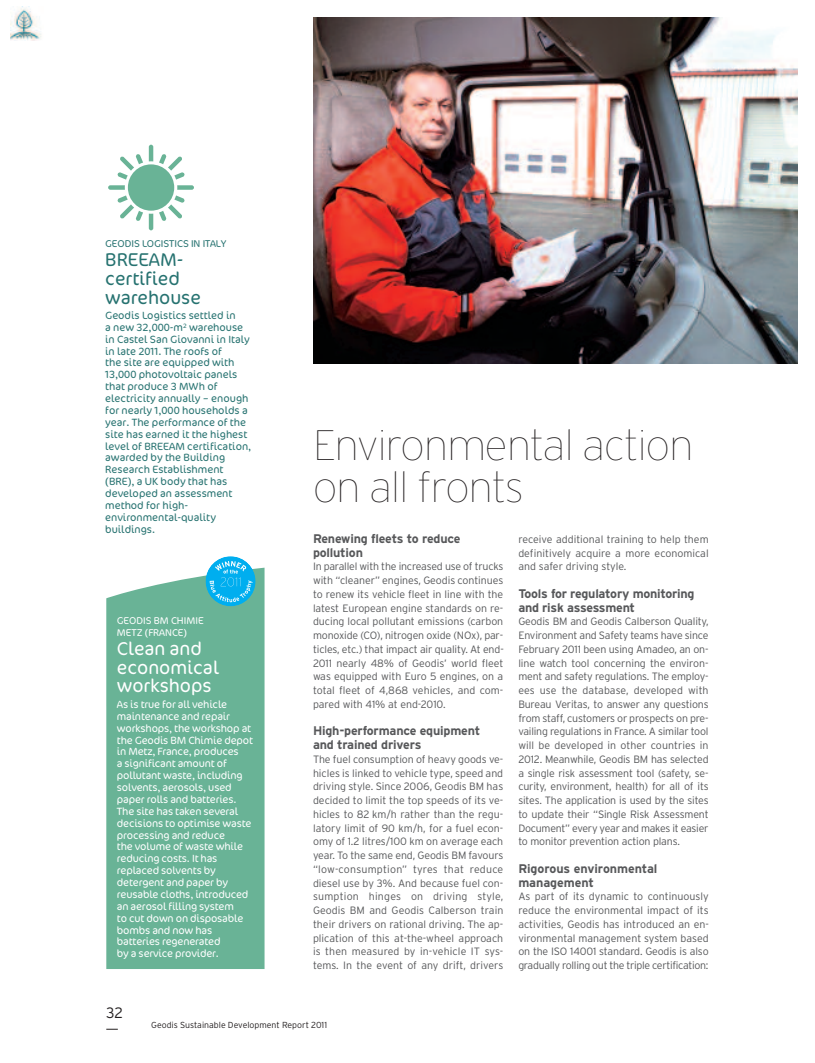
<style>
.page{position:relative;width:815px;height:1063px;background:#fff}
.page>*{position:absolute;margin:0;border:0;box-sizing:border-box;transform-origin:0 0}
.t1{font:100 42.5px/41.2px "Interstate";letter-spacing:-.015em;color:#231f20}
.t2{font:300 18.75px/18.8px "Cocon";color:#fff}
.t3{font:300 18.75px/18.8px "Cocon";color:#267270}
.t4{font:300 15px "Interstate";color:#231f20}
.t5{font:700 12.5px/13.8px "Interstate";letter-spacing:-.015em;color:#57585a}
.t6{font:300 10.62px/13.8px "Interstate";letter-spacing:-.015em;color:#57585a;text-align:justify}
.t7{font:300 10.62px/11.9px "Cocon";letter-spacing:-.015em;color:#fff}
.t8{font:300 10.62px/11.9px "Cocon";color:#267270}
.t9{font:300 10px/12.5px "Cocon";color:#fff}
.t10{font:300 10px "Cocon";color:#267270}
.t11{font:300 8.75px "Interstate";color:#231f20}
</style>
<div class="page">
<svg style="left:106px;top:1029px;width:12px;height:1px"></svg>
<img style="left:11px;top:6px;width:30px;height:35px">
<svg style="left:149px;top:214px;width:4px;height:16px"></svg>
<svg style="left:149px;top:145px;width:4px;height:16px"></svg>
<svg style="left:159px;top:154px;width:35px;height:67px"></svg>
<svg style="left:108px;top:154px;width:35px;height:67px"></svg>
<div style="left:128px;top:164px;width:46px;height:47px;background:#69b396;border-radius:50%"></div>
<img style="left:313px;top:18px;width:484px;height:346px">
<div style="left:106px;top:568px;width:159px;height:401px;background:#69b396"></div>
<div style="left:206px;top:556px;width:50px;height:50px;background:#00aeef;border-radius:50%"></div>
<svg style="left:210px;top:561px;width:42px;height:41px"></svg>
<p class="t10" style="left:105px;top:240px;width:123px">GEODIS LOGISTICS IN ITALY</p>
<h2 class="t3" style="left:105px;top:252px;width:97px">BREEAM&shy;certified warehouse</h2>
<p class="t8" style="left:105px;top:310px;width:148px">Geodis Logistics settled in<br>a new 32,000-m<sup>2</sup> warehouse in Castel San Giovanni in Italy in late 2011. The roofs of<br>the site are equipped with<br>13,000 photovoltaic panels that produce 3 MWh of electricity annually – enough for nearly 1,000 households a year. The performance of the site has earned it the highest level of BREEAM certification, awarded by the Building<br>Research Establishment (BRE), a UK body that has developed an assessment method for high&shy;environmental-quality buildings.</p>
<p class="t9" style="left:117px;top:615px;width:88px">GEODIS BM CHIMIE<br>METZ (FRANCE)</p>
<h2 class="t2" style="left:117px;top:641px;width:104px">Clean and economical workshops</h2>
<p class="t7" style="left:117px;top:699px;width:138px">As is true for all vehicle maintenance and repair workshops, the workshop at the Geodis BM Chimie depot in Metz, France, produces<br>a significant amount of pollutant waste, including solvents, aerosols, used paper rolls and batteries.<br>The site has taken several decisions to optimise waste processing and reduce<br>the volume of waste while reducing costs. It has replaced solvents by detergent and paper by reusable cloths, introduced an aerosol filling system<br>to cut down on disposable bombs and now has batteries regenerated<br>by a service provider.</p>
<h3 class="t4" style="left:106px;top:1004px;width:18px">32</h3>
<h1 class="t1" style="left:313px;top:425px;width:382px">Environmental action on all fronts</h1>
<p class="t5" style="left:313px;top:532px;width:149px">Renewing fleets to reduce pollution</p>
<p class="t6" style="left:313px;top:560px;width:192px">In parallel with the increased use of trucks with “cleaner” engines, Geodis continues to renew its vehicle fleet in line with the latest European engine standards on re&shy;ducing local pollutant emissions (carbon monoxide (CO), nitrogen oxide (NOx), par&shy;ticles, etc.) that impact air quality. At end-2011 nearly 48% of Geodis’ world fleet was equipped with Euro 5 engines, on a total fleet of 4,868 vehicles, and com&shy;pared with 41% at end-2010.</p>
<p class="t5" style="left:313px;top:724px;width:169px">High-performance equipment and trained drivers</p>
<p class="t6" style="left:313px;top:752px;width:192px">The fuel consumption of heavy goods ve&shy;hicles is linked to vehicle type, speed and driving style. Since 2006, Geodis BM has decided to limit the top speeds of its ve&shy;hicles to 82 km/h rather than the regu&shy;latory limit of 90 km/h, for a fuel econ&shy;omy of 1.2 litres/100 km on average each year. To the same end, Geodis BM favours “low-consumption” tyres that reduce diesel use by 3%. And because fuel con&shy;sumption hinges on driving style, Geodis BM and Geodis Calberson train their drivers on rational driving. The ap&shy;plication of this at-the-wheel approach is then measured by in-vehicle IT sys&shy;tems. In the event of any drift, drivers</p>
<p class="t6" style="left:518px;top:532px;width:192px">receive additional training to help them definitively acquire a more economical and safer driving style.</p>
<p class="t5" style="left:518px;top:587px;width:178px">Tools for regulatory monitoring and risk assessment</p>
<p class="t6" style="left:518px;top:615px;width:192px">Geodis BM and Geodis Calberson Quality, Environment and Safety teams have since February 2011 been using Amadeo, an on&shy;line watch tool concerning the environ&shy;ment and safety regulations. The employ&shy;ees use the database, developed with Bureau Veritas, to answer any questions from staff, customers or prospects on pre&shy;vailing regulations in France. A similar tool will be developed in other countries in 2012. Meanwhile, Geodis BM has selected a single risk assessment tool (safety, se&shy;curity, environment, health) for all of its sites. The application is used by the sites to update their “Single Risk Assessment Document” every year and makes it easier to monitor prevention action plans.</p>
<p class="t5" style="left:518px;top:862px;width:141px">Rigorous environmental management</p>
<p class="t6" style="left:518px;top:890px;width:192px">As part of its dynamic to continuously reduce the environmental impact of its activities, Geodis has introduced an en&shy;vironmental management system based on the ISO 14001 standard. Geodis is also gradually rolling out the triple certification:</p>
<p class="t11" style="left:151px;top:1020px;width:177px">Geodis Sustainable Development Report 2011</p>
</div>
